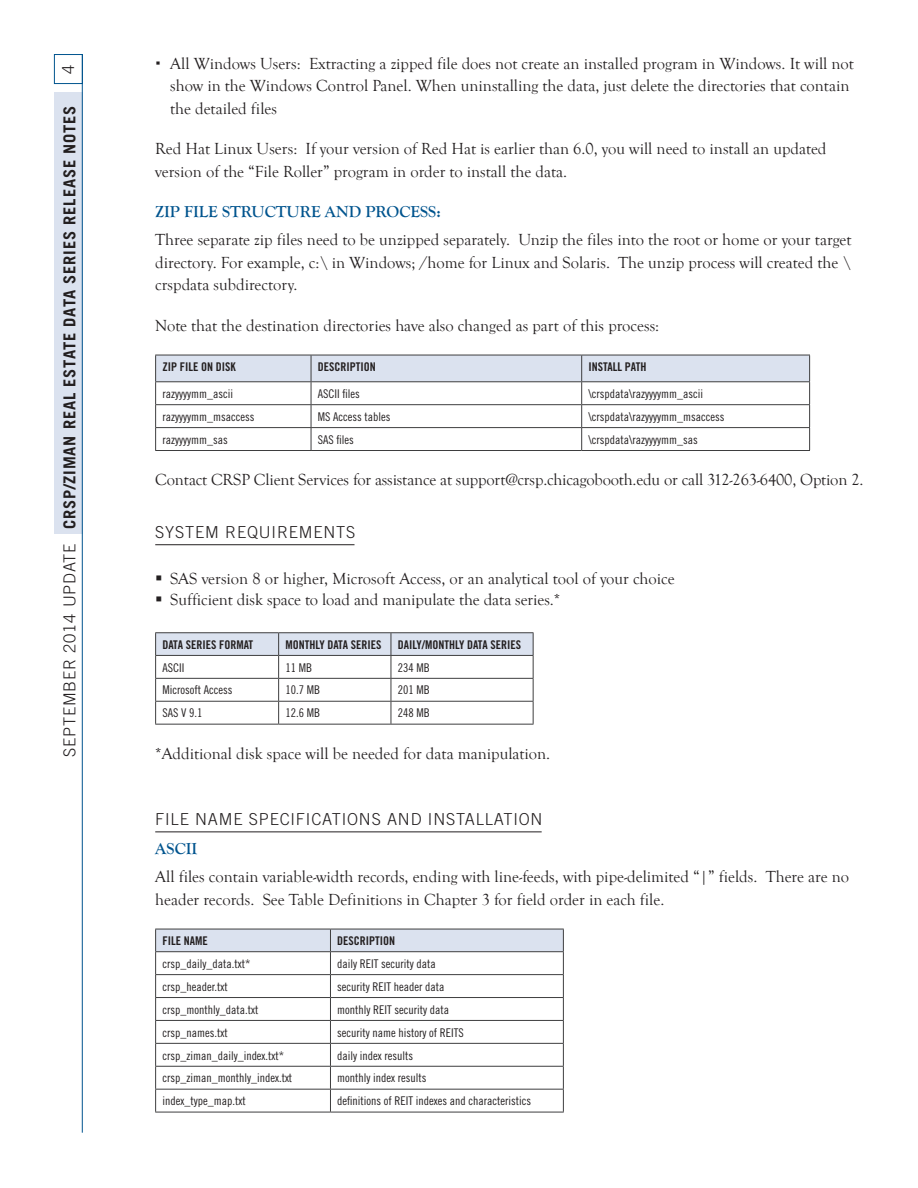
<style>
.page{position:relative;width:918px;height:1188px;background:#fff}
.page>*{position:absolute;margin:0;border:0;box-sizing:border-box;transform-origin:0 0}
.t1{font:16.5px/22.5px "Goudy Old Style T";color:#231f20}
.t2{font:700 16.5px "Trade Gothic";letter-spacing:.05em;color:#231f20}
.head2{font:300 16.5px "Trade Gothic";letter-spacing:.05em;color:#231f20}
.head3{font:700 16.5px "Goudy Old Style T";color:#00548e}
.Table1{font:12px "Trade Gothic Cond Eighteen";color:#231f20}
.Table_Header{font:12px "Trade Gothic Bold Cond Twenty";color:#231f20}
.s1{font-weight:300}
</style>
<div class="page">
<div style="left:54px;top:92px;width:29px;height:441px;background:#dbe2ef"></div>
<hr style="left:82px;top:54px;width:1px;height:1079px;background:#00548e">
<div style="left:54px;top:54px;width:29px;height:30px;border:1px solid #00548e"></div>
<hr style="left:155px;top:544px;width:200px;height:1px;background:#231f20">
<hr style="left:155px;top:832px;width:387px;height:1px;background:#231f20">
<svg style="left:155px;top:355px;width:655px;height:95px"></svg>
<hr style="left:155px;top:450px;width:156px;height:1px;background:#3e3e3f">
<hr style="left:311px;top:450px;width:271px;height:1px;background:#3e3e3f">
<hr style="left:582px;top:450px;width:228px;height:1px;background:#3e3e3f">
<hr style="left:155px;top:632px;width:124px;height:1px;background:#3e3e3f">
<hr style="left:279px;top:632px;width:112px;height:1px;background:#3e3e3f">
<hr style="left:391px;top:632px;width:143px;height:1px;background:#3e3e3f">
<svg style="left:155px;top:633px;width:379px;height:91px"></svg>
<hr style="left:155px;top:724px;width:124px;height:1px;background:#3e3e3f">
<hr style="left:279px;top:724px;width:112px;height:1px;background:#3e3e3f">
<hr style="left:391px;top:724px;width:143px;height:1px;background:#3e3e3f">
<svg style="left:155px;top:929px;width:409px;height:183px"></svg>
<hr style="left:155px;top:1112px;width:175px;height:1px;background:#3e3e3f">
<hr style="left:330px;top:1112px;width:234px;height:1px;background:#3e3e3f">
<p class="head2" style="left:58px;top:74px;width:11px;rotate:-90deg">4</p>
<p class="t1" style="left:170px;top:52px;width:685px">All Windows Users: Extracting a zipped file does not create an installed program in Windows. It will not show in the Windows Control Panel. When uninstalling the data, just delete the directories that contain the detailed files</p>
<p class="t1" style="left:155px;top:138px;width:673px">Red Hat Linux Users: If your version of Red Hat is earlier than 6.0, you will need to install an updated version of the “File Roller” program in order to install the data.</p>
<p class="head3" style="left:155px;top:203px;width:287px">ZIP FILE STRUCTURE AND PROCESS:</p>
<p class="t1" style="left:155px;top:229px;width:698px;text-align:justify">Three separate zip files need to be unzipped separately. Unzip the files into the root or home or your target directory. For example, c:\ in Windows; /home for Linux and Solaris. The unzip process will created the \ crspdata subdirectory.</p>
<p class="t1" style="left:155px;top:314px;width:506px">Note that the destination directories have also changed as part of this process:</p>
<p class="Table_Header" style="left:162px;top:359px;width:75px">ZIP FILE ON DISK</p>
<p class="Table_Header" style="left:318px;top:359px;width:59px">DESCRIPTION</p>
<p class="Table_Header" style="left:588px;top:359px;width:59px">INSTALL PATH</p>
<p class="Table1" style="left:162px;top:387px;width:72px">razyyyymm_ascii</p>
<p class="Table1" style="left:318px;top:387px;width:43px">ASCII files</p>
<p class="Table1" style="left:588px;top:387px;width:116px">\crspdata\razyyyymm_ascii</p>
<p class="Table1" style="left:162px;top:409px;width:93px">razyyyymm_msaccess</p>
<p class="Table1" style="left:318px;top:409px;width:74px">MS Access tables</p>
<p class="Table1" style="left:588px;top:409px;width:137px">\crspdata\razyyyymm_msaccess</p>
<p class="Table1" style="left:162px;top:432px;width:67px">razyyyymm_sas</p>
<p class="Table1" style="left:318px;top:432px;width:37px">SAS files</p>
<p class="Table1" style="left:588px;top:432px;width:111px">\crspdata\razyyyymm_sas</p>
<p class="t1" style="left:155px;top:469px;width:710px">Contact CRSP Client Services for assistance at support@crsp.chicagobooth.edu or call 312-263-6400, Option 2.</p>
<p class="head2" style="left:155px;top:522px;width:42px">SYSTEM</p>
<p class="head2" style="left:225px;top:522px;width:64px">REQUIREMENT</p>
<p class="head2" style="left:346px;top:522px;width:11px">S</p>
<p class="t1" style="left:170px;top:568px;width:506px">SAS version 8 or higher, Microsoft Access, or an analytical tool of your choice</p>
<p class="t1" style="left:170px;top:589px;width:392px">Sufficient disk space to load and manipulate the data series.*</p>
<p class="Table_Header" style="left:162px;top:637px;width:92px">DATA SERIES FORMAT</p>
<p class="Table_Header" style="left:285px;top:637px;width:97px">MONTHLY DATA SERIES</p>
<p class="Table_Header" style="left:398px;top:637px;width:125px">DAILY/MONTHLY DATA SERIES</p>
<p class="Table1" style="left:162px;top:660px;width:23px">ASCII</p>
<p class="Table1" style="left:285px;top:660px;width:28px">11 MB</p>
<p class="Table1" style="left:398px;top:660px;width:33px">234 MB</p>
<p class="Table1" style="left:162px;top:683px;width:72px">Microsoft Access</p>
<p class="Table1" style="left:285px;top:683px;width:36px">10.7 MB</p>
<p class="Table1" style="left:398px;top:683px;width:33px">201 MB</p>
<p class="Table1" style="left:162px;top:706px;width:41px">SAS V 9.1</p>
<p class="Table1" style="left:285px;top:706px;width:36px">12.6 MB</p>
<p class="Table1" style="left:398px;top:706px;width:33px">248 MB</p>
<p class="t1" style="left:155px;top:743px;width:397px">*Additional disk space will be needed for data manipulation.</p>
<p class="t2" style="left:59px;top:757px;width:653px;rotate:-90deg"><span class="s1">September 2014 UPDATE</span> CRSP/Ziman Real Estate Data Series RELEASE NOTES</p>
<p class="head2" style="left:155px;top:809px;width:53px">FILE NAME</p>
<p class="head2" style="left:249px;top:809px;width:218px">SPECIFICATIONS AN D INSTALLAT</p>
<p class="head2" style="left:513px;top:809px;width:18px">ION</p>
<p class="head3" style="left:155px;top:840px;width:44px">ASCII</p>
<p class="t1" style="left:155px;top:866px;width:695px">All files contain variable-width records, ending with line-feeds, with pipe-delimited “|” fields. There are no header records. See Table Definitions in Chapter 3 for field order in each file.</p>
<p class="Table_Header" style="left:162px;top:933px;width:47px">FILE NAME</p>
<p class="Table_Header" style="left:337px;top:933px;width:59px">DESCRIPTION</p>
<p class="Table1" style="left:162px;top:956px;width:89px">crsp_daily_data.txt*</p>
<p class="Table1" style="left:337px;top:956px;width:100px">daily REIT security data</p>
<p class="Table1" style="left:162px;top:979px;width:67px">crsp_header.txt</p>
<p class="Table1" style="left:337px;top:979px;width:109px">security REIT header data</p>
<p class="Table1" style="left:162px;top:1002px;width:97px">crsp_monthly_data.txt</p>
<p class="Table1" style="left:337px;top:1002px;width:113px">monthly REIT security data</p>
<p class="Table1" style="left:162px;top:1025px;width:67px">crsp_names.txt</p>
<p class="Table1" style="left:337px;top:1025px;width:128px">security name history of REITS</p>
<p class="Table1" style="left:162px;top:1048px;width:123px">crsp_ziman_daily_index.txt*</p>
<p class="Table1" style="left:337px;top:1048px;width:77px">daily index results</p>
<p class="Table1" style="left:162px;top:1071px;width:131px">crsp_ziman_monthly_index.txt</p>
<p class="Table1" style="left:337px;top:1071px;width:91px">monthly index results</p>
<p class="Table1" style="left:162px;top:1094px;width:85px">index_type_map.txt</p>
<p class="Table1" style="left:337px;top:1094px;width:195px">definitions of REIT indexes and characteristics</p>
</div>
